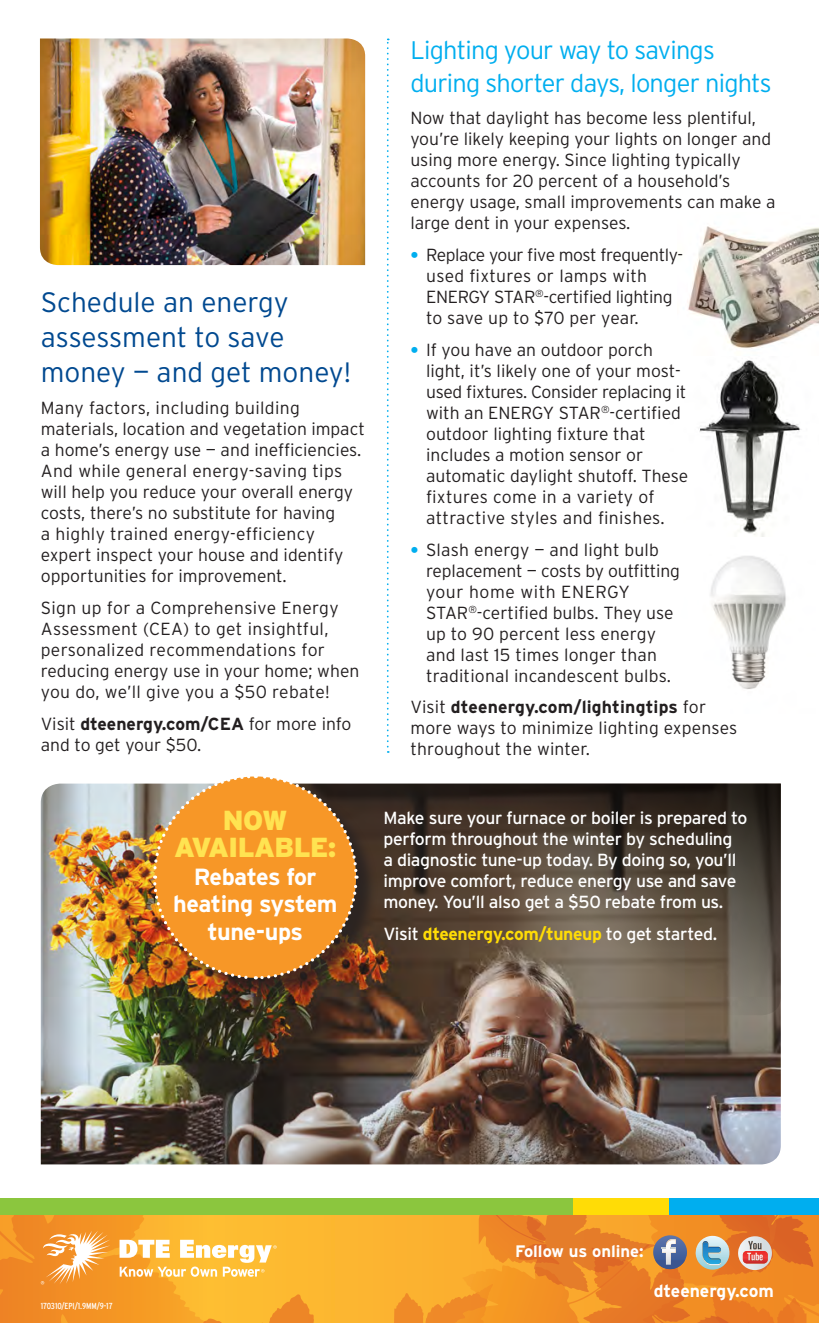
<style>
.page{position:relative;width:819px;height:1323px;background:#fff}
.page>*{position:absolute;margin:0;border:0;box-sizing:border-box;transform-origin:0 0}
.Body{font:300 28px/35px "Interstate";color:#014990}
.Body-2{font:900 27.47px/27.5px "Interstate";letter-spacing:-.02em;color:#ffe351;text-align:center}
.Body-3{font:300 25.38px/33.2px "Interstate";letter-spacing:-.03em;color:#00aeef}
.Body-4{font:700 23.45px/27.5px "Interstate";letter-spacing:-.025em;color:#fff;text-align:center}
.Bullets_blue{font:300 17.5px/21px "Interstate";color:#231f20}
.Body-5{font:17.5px/21px "Interstate";letter-spacing:-.02em;color:#fff}
.Bullets_blue-2{font:300 17.5px/21px "Interstate";letter-spacing:.02em;color:#231f20}
.Bullets_blue-3{font:300 17.5px/21px "Interstate";letter-spacing:-.02em;color:#231f20}
.Body-6{font:700 17.5px "Interstate";letter-spacing:-.02em;color:#ffdc06}
.Body-7{font:700 17.5px "Interstate";color:#fff}
.Body-8{font:700 16.62px "Interstate";color:#fff}
.Body-9{font:condensed 8.75px "Interstate";color:#fff}
.s1{font-weight:700}
.s2{font-weight:700;font-size:16.62px;color:#00aeef}
.s3{font-weight:400;color:#fff}
</style>
<div class="page">
<svg style="left:110px;top:1214px;width:708px;height:109px;background:#f8af2e"></svg>
<svg style="left:196px;top:1294px;width:124px;height:29px;background:#f9af2e"></svg>
<svg style="left:393px;top:1214px;width:413px;height:109px;background:#e98f31"></svg>
<div style="left:647px;top:1197px;width:171px;height:17px;background:#00aeef"></div>
<div style="left:0;top:1197px;width:616px;height:17px;background:#8bc63e"></div>
<div style="left:572px;top:1197px;width:95px;height:17px;background:#ffdc06"></div>
<img style="left:40px;top:39px;width:325px;height:226px">
<svg style="left:386px;top:39px;width:2px;height:714px"></svg>
<svg style="left:119px;top:1239px;width:157px;height:37px"></svg>
<img style="left:41px;top:783px;width:739px;height:381px">
<svg style="left:285px;top:783px;width:495px;height:232px;background:#57493c"></svg>
<div style="left:157px;top:779px;width:221px;height:220px;background:#231f20;opacity:.75"></div>
<svg style="left:151px;top:776px;width:208px;height:205px;background:#dc8c33"></svg>
<img style="left:710px;top:536px;width:76px;height:153px">
<img style="left:688px;top:226px;width:130px;height:124px">
<img style="left:699px;top:360px;width:103px;height:176px">
<svg style="left:0;top:1214px;width:110px;height:109px;background:#f19736"></svg>
<p class="Body" style="left:41px;top:284px;width:312px">Schedule an energy assessment to save money — and get money!</p>
<p class="Bullets_blue" style="left:41px;top:397px;width:325px">Many factors, including building materials, location and vegetation impact a home’s energy use — and inefficiencies.<br>And while general energy-saving tips will help you reduce your overall energy costs, there’s no substitute for having<br>a highly trained energy-efficiency expert inspect your house and identify opportunities for improvement.</p>
<p class="Bullets_blue-2" style="left:41px;top:597px;width:320px">Sign up for a Comprehensive Energy Assessment (CEA) to get insightful, personalized recommendations for reducing energy use in your home; when you do, we’ll give you a $50 rebate!</p>
<p class="Bullets_blue" style="left:41px;top:713px;width:312px">Visit <span class="s1">dteenergy.com/CEA</span> for more info and to get your $50.</p>
<p class="Body-3" style="left:410px;top:33px;width:362px">Lighting your way to savings during shorter days, longer nights</p>
<p class="Bullets_blue" style="left:410px;top:107px;width:367px">Now that daylight has become less plentiful, you’re likely keeping your lights on longer and using more energy. Since lighting typically accounts for 20 percent of a household’s energy usage, small improvements can make a large dent in your expenses.</p>
<p class="Bullets_blue-3" style="left:426px;top:244px;width:258px;text-indent:-16px"><span class="s2">•</span> Replace your five most frequently&shy;used fixtures or lamps with<br>ENERGY STAR<sup>®</sup>-certified lighting to save up to $70 per year.</p>
<p class="Bullets_blue" style="left:426px;top:339px;width:264px;text-indent:-16px"><span class="s2">•</span> If you have an outdoor porch light, it’s likely one of your most&shy;used fixtures. Consider replacing it with an ENERGY STAR<sup>®</sup>-certified outdoor lighting fixture that includes a motion sensor or automatic daylight shutoff. These fixtures come in a variety of attractive styles and finishes.</p>
<p class="Bullets_blue" style="left:426px;top:539px;width:255px;text-indent:-16px"><span class="s2">•</span> Slash energy — and light bulb replacement — costs by outfitting your home with ENERGY<br>STAR<sup>®</sup>-certified bulbs. They use up to 90 percent less energy and last 15 times longer than traditional incandescent bulbs.</p>
<p class="Bullets_blue" style="left:410px;top:696px;width:328px">Visit <span class="s1">dteenergy.com/lightingtips</span> for more ways to minimize lighting expenses throughout the winter.</p>
<p class="Body-2" style="left:174px;top:806px;width:164px">NOW<br>AVAILABLE:</p>
<p class="Body-4" style="left:173px;top:862px;width:166px">Rebates for heating system tune-ups</p>
<p class="Body-5" style="left:383px;top:807px;width:365px">Make sure your furnace or boiler is prepared to perform throughout the winter by scheduling<br>a diagnostic tune-up today. By doing so, you’ll improve comfort, reduce energy use and save money. You’ll also get a $50 rebate from us.</p>
<p class="Body-6" style="left:383px;top:923px;width:335px"><span class="s3">Visit</span> dteenergy.com/tuneup <span class="s3">to get started.</span></p>
<p class="Body-9" style="left:41px;top:1301px;width:73px">170310/EPI/1.9MM/9-17</p>
<p class="Body-8" style="left:515px;top:1240px;width:130px">Follow us online:</p>
<p class="Body-7" style="left:653px;top:1280px;width:122px">dteenergy.com</p>
</div>
